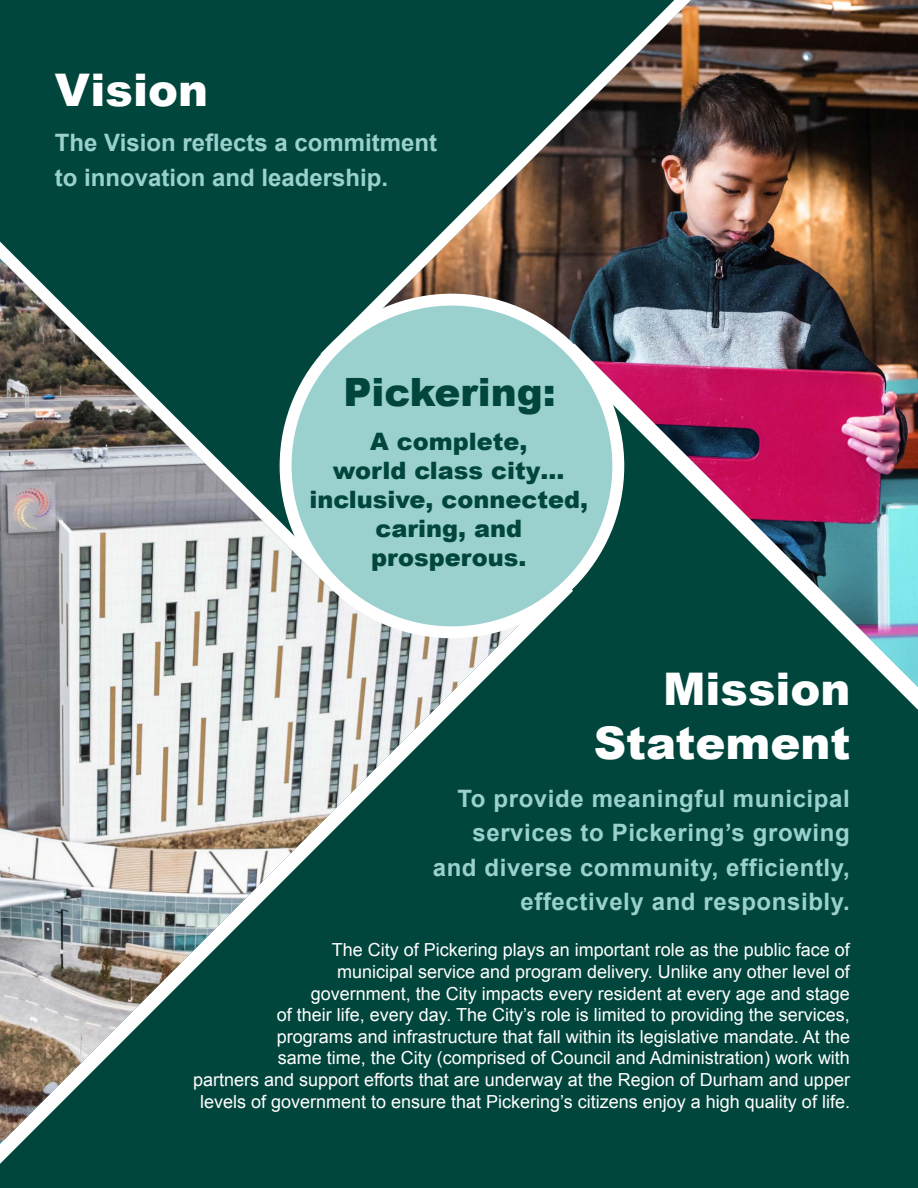
<style>
.page{position:relative;width:918px;height:1188px;background:#fff}
.page>*{position:absolute;margin:0;border:0;box-sizing:border-box;transform-origin:0 0}
.t1{font:900 45px/54px "Arial";color:#fff;text-align:right}
.t2{font:900 39px "Arial";color:#00463c}
.t3{font:700 24px/34.5px "Arial";letter-spacing:.025em;color:#9ad1cf;text-align:right}
.Paragraph_Style_1{font:900 24px/28.8px "Arial";color:#00463c;text-align:center}
.t4{font:700 24px/34.5px "Arial";color:#9ad1cf}
.t5{font:18px/21.6px "Arial";color:#fff;text-align:right}
</style>
<div class="page">
<div style="left:0;top:0;width:373px;height:247px;background:#00463c"></div>
<div style="left:0;top:690px;width:918px;height:498px;background:#00463c"></div>
<div style="left:0;top:247px;width:533px;height:910px;background:#00463c"></div>
<img style="left:0;top:263px;width:533px;height:878px">
<img style="left:373px;top:0;width:545px;height:687px">
<div style="left:286px;top:300px;width:332px;height:332px;background:#9ad1cf;border-radius:50%"></div>
<div style="left:280px;top:294px;width:344px;height:344px;border:12px solid #fff;border-radius:50%"></div>
<h1 class="t1" style="left:55px;top:62px;width:155px">Vision</h1>
<h2 class="t4" style="left:55px;top:126px;width:384px">The Vision reflects a commitment to innovation and leadership.</h2>
<h1 class="t2" style="left:343px;top:364px;width:214px">Pickering:</h1>
<p class="Paragraph_Style_1" style="left:309px;top:427px;width:280px">A complete,<br>world class city… inclusive, connected, caring, and prosperous.</p>
<h1 class="t1" style="left:594px;top:661px;width:258px">Mission<br>Statement</h1>
<h2 class="t3" style="left:433px;top:782px;width:419px">To provide meaningful municipal services to Pickering’s growing and diverse community, efficiently, effectively and responsibly.</h2>
<p class="t5" style="left:193px;top:940px;width:658px">The City of Pickering plays an important role as the public face of<br>municipal service and program delivery. Unlike any other level of<br>government, the City impacts every resident at every age and stage<br>of their life, every day. The City’s role is limited to providing the services,<br>programs and infrastructure that fall within its legislative mandate. At the<br>same time, the City (comprised of Council and Administration) work with<br>partners and support efforts that are underway at the Region of Durham and upper levels of government to ensure that Pickering’s citizens enjoy a high quality of life.</p>
</div>
